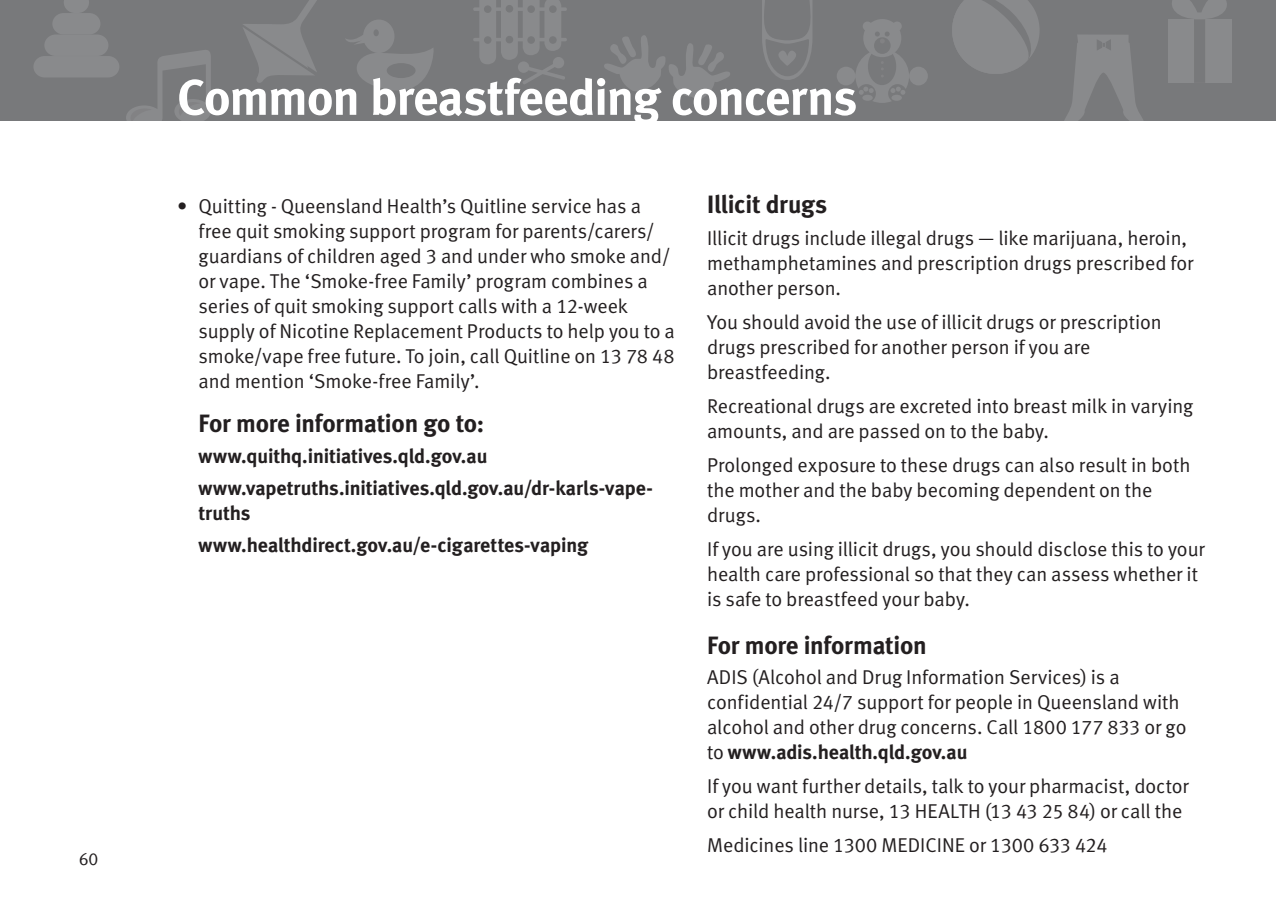
<style>
.page{position:relative;width:1276px;height:922px;background:#fff}
.page>*{position:absolute;margin:0;border:0;box-sizing:border-box;transform-origin:0 0}
.t1{font:50px "Meta Bold LF";letter-spacing:-.02em;color:#fff}
.t2{font:25px "Meta Bold LF";letter-spacing:-.01em;color:#231f20}
.t3{font:20px/25px "Meta Normal LF";letter-spacing:-.005em;color:#231f20}
.t4{font:20px/32px "Meta Bold LF";letter-spacing:-.005em;color:#231f20}
.t5{font:17.5px "Meta Normal LF";color:#231f20}
.s1{font-family:"Meta Normal LF"}
</style>
<div class="page">
<div style="left:0;top:0;width:1276px;height:121px;background:#78797b"></div>
<svg style="left:952px;top:0;width:87px;height:74px"></svg>
<svg style="left:837px;top:19px;width:91px;height:84px"></svg>
<svg style="left:604px;top:35px;width:126px;height:64px"></svg>
<svg style="left:473px;top:0;width:94px;height:84px"></svg>
<svg style="left:346px;top:20px;width:87px;height:70px"></svg>
<div style="left:52px;top:13px;width:48px;height:21px;background:#898a8c;border-radius:11px"></div>
<svg style="left:64px;top:0;width:25px;height:13px"></svg>
<div style="left:44px;top:34px;width:64px;height:22px;background:#898a8c;border-radius:11px"></div>
<div style="left:33px;top:56px;width:86px;height:21px;background:#898a8c;border-radius:11px"></div>
<svg style="left:243px;top:0;width:74px;height:83px"></svg>
<svg style="left:1064px;top:35px;width:79px;height:86px"></svg>
<svg style="left:126px;top:50px;width:85px;height:71px"></svg>
<div style="left:1168px;top:19px;width:63px;height:64px;background:#898a8c"></div>
<div style="left:1194px;top:19px;width:11px;height:64px;background:#78797b"></div>
<svg style="left:1172px;top:0;width:55px;height:19px"></svg>
<svg style="left:762px;top:0;width:50px;height:80px"></svg>
<p class="t5" style="left:79px;top:848px;width:21px">60</p>
<h1 class="t1" style="left:177px;top:66px;width:681px">Common breastfeeding concerns</h1>
<p class="t3" style="left:198px;top:193px;width:478px;text-indent:-21px">• Quitting - Queensland Health’s Quitline service has a free quit smoking support program for parents/carers/ guardians of children aged 3 and under who smoke and/ or vape. The ‘Smoke-free Family’ program combines a series of quit smoking support calls with a 12-week supply of Nicotine Replacement Products to help you to a smoke/vape free future. To join, call Quitline on 13 78 48 and mention ‘Smoke-free Family’.</p>
<p class="t2" style="left:198px;top:408px;width:287px">For more information go to:</p>
<p class="t4" style="left:198px;top:439px;width:456px">www.quithq.initiatives.qld.gov.au www.vapetruths.initiatives.qld.gov.au/dr-karls-vape-</p>
<p class="t4" style="left:198px;top:496px;width:391px">truths www.healthdirect.gov.au/e-cigarettes-vaping</p>
<p class="t2" style="left:707px;top:188px;width:122px">Illicit drugs</p>
<p class="t3" style="left:707px;top:225px;width:488px">Illicit drugs include illegal drugs — like marijuana, heroin, methamphetamines and prescription drugs prescribed for another person.</p>
<p class="t3" style="left:707px;top:309px;width:456px">You should avoid the use of illicit drugs or prescription drugs prescribed for another person if you are breastfeeding.</p>
<p class="t3" style="left:707px;top:393px;width:488px">Recreational drugs are excreted into breast milk in varying amounts, and are passed on to the baby.</p>
<p class="t3" style="left:707px;top:452px;width:485px">Prolonged exposure to these drugs can also result in both the mother and the baby becoming dependent on the drugs.</p>
<p class="t3" style="left:707px;top:535px;width:499px">If you are using illicit drugs, you should disclose this to your health care professional so that they can assess whether it is safe to breastfeed your baby.</p>
<p class="t2" style="left:707px;top:629px;width:221px">For more information</p>
<p class="t3" style="left:707px;top:664px;width:481px">ADIS (Alcohol and Drug Information Services) is a confidential 24/7 support for people in Queensland with alcohol and other drug concerns. Call 1800 177 833 or go</p>
<p class="t4" style="left:707px;top:735px;width:262px"><span class="s1">to</span> www.adis.health.qld.gov.au</p>
<p class="t3" style="left:707px;top:773px;width:483px">If you want further details, talk to your pharmacist, doctor or child health nurse, 13 HEALTH (13 43 25 84) or call the</p>
<p class="t3" style="left:707px;top:832px;width:402px">Medicines line 1300 MEDICINE or 1300 633 424</p>
</div>
